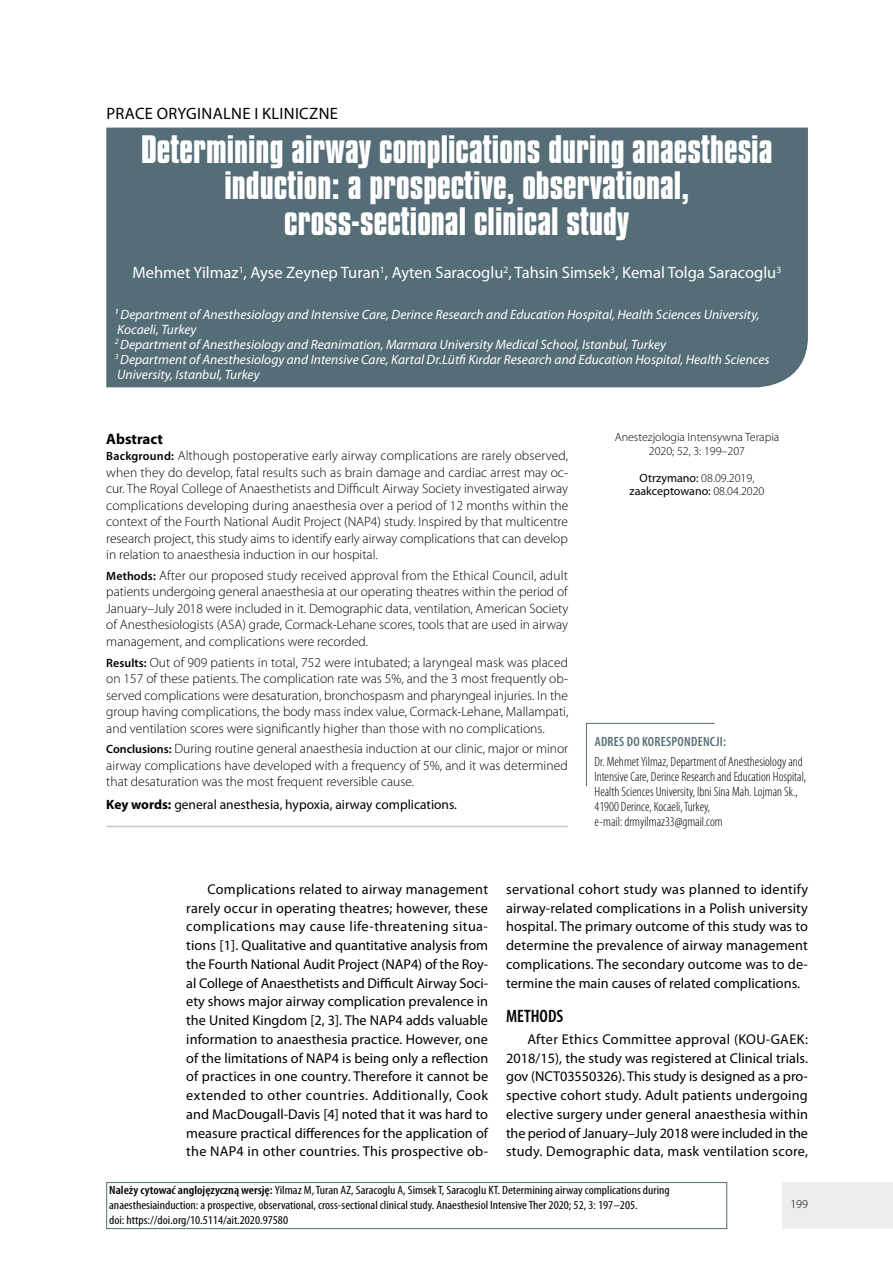
<style>
.page{position:relative;width:893px;height:1263px;background:#fff}
.page>*{position:absolute;margin:0;border:0;box-sizing:border-box;transform-origin:0 0}
.t1{font:700 33px/36px "Compacta PL";color:#fff;text-align:center}
.t2{font:600 condensed 18px "Myriad Pro";color:#000}
.t3{font:16.5px "Myriad Pro";color:#fff}
.t4{font:16.5px "Myriad Pro";letter-spacing:.02em;color:#000}
.t5{font:700 15px "Myriad Pro";color:#000}
.t6{font:14.25px/18.8px "Myriad Pro";letter-spacing:.01em;color:#000;text-align:justify}
.t7{font:300 13.5px/16.5px "Myriad Pro";color:#000;text-align:justify}
.t8{font:italic 13.5px/15px "Myriad Pro";color:#fff}
.t9{font:300 condensed 13.5px/15px "Myriad Pro";color:#000}
.t10{font:13.5px "Myriad Pro";color:#000}
.t11{font:600 condensed 13.5px "Myriad Pro";letter-spacing:.02em;color:#556d76}
.t12{font:condensed 12px/15px "Myriad Pro";color:#000;scale:1.1 1}
.t13{font:300 12px/13.5px "Myriad Pro";color:#000;text-align:center}
.t14{font:12px/13.5px "Myriad Pro";color:#000;text-align:center}
.s1{font-weight:600;font-size:12px}
.s2{font-weight:700}
.s3{font-weight:300}
.s4{font-weight:600}
</style>
<div class="page">
<div style="left:782px;top:1182px;width:111px;height:47px;background:#ededed"></div>
<div style="left:106px;top:128px;width:702px;height:259px;background:#556d76"></div>
<svg style="left:586px;top:723px;width:129px;height:64px"></svg>
<hr style="left:106px;top:826px;width:462px;height:1px;background:#c6c6c6">
<div style="left:106px;top:1182px;width:621px;height:47px;border:1px solid #556d76"></div>
<p class="t4" style="left:106px;top:103px;width:233px">PRACE ORYGINALNE I KLINICZNE</p>
<h1 class="t1" style="left:141px;top:132px;width:633px">Determining airway complications during anaesthesia induction: a prospective, observational, cross-sectional clinical study</h1>
<p class="t3" style="left:132px;top:263px;width:650px">Mehmet Yilmaz<sup>1</sup>, Ayse Zeynep Turan<sup>1</sup>, Ayten Saracoglu<sup>2</sup>, Tahsin Simsek<sup>3</sup>, Kemal Tolga Saracoglu<sup>3</sup></p>
<p class="t8" style="left:115px;top:307px;width:656px"><sup>1</sup> Department of Anesthesiology and Intensive Care, Derince Research and Education Hospital, Health Sciences University, Kocaeli, Turkey<br><sup>2</sup> Department of Anesthesiology and Reanimation, Marmara University Medical School, Istanbul, Turkey<br><sup>3</sup> Department of Anesthesiology and Intensive Care, Kartal Dr.Lütfi Kırdar Research and Education Hospital, Health Sciences University, Istanbul, Turkey</p>
<p class="t5" style="left:106px;top:429px;width:58px">Abstract</p>
<p class="t7" style="left:106px;top:447px;width:463px"><span class="s1">Background:</span> Although postoperative early airway complications are rarely observed, when they do develop, fatal results such as brain damage and cardiac arrest may oc&shy;cur. The Royal College of Anaesthetists and Difficult Airway Society investigated airway complications developing during anaesthesia over a period of 12 months within the context of the Fourth National Audit Project (NAP4) study. Inspired by that multicentre research project, this study aims to identify early airway complications that can develop in relation to anaesthesia induction in our hospital.</p>
<p class="t7" style="left:106px;top:567px;width:464px"><span class="s1">Methods:</span> After our proposed study received approval from the Ethical Council, adult patients undergoing general anaesthesia at our operating theatres within the period of January–July 2018 were included in it. Demographic data, ventilation, American Society of Anesthesiologists (ASA) grade, Cormack-Lehane scores, tools that are used in airway management, and complications were recorded.</p>
<p class="t7" style="left:106px;top:654px;width:464px"><span class="s1">Results:</span> Out of 909 patients in total, 752 were intubated; a laryngeal mask was placed on 157 of these patients. The complication rate was 5%, and the 3 most frequently ob&shy;served complications were desaturation, bronchospasm and pharyngeal injuries. In the group having complications, the body mass index value, Cormack-Lehane, Mallampati, and ventilation scores were significantly higher than those with no complications.</p>
<p class="t7" style="left:106px;top:740px;width:463px"><span class="s1">Conclusions:</span> During routine general anaesthesia induction at our clinic, major or minor airway complications have developed with a frequency of 5%, and it was determined that desaturation was the most frequent reversible cause.</p>
<p class="t10" style="left:106px;top:796px;width:352px"><span class="s2">Key words:</span> general anesthesia, hypoxia, airway complications.</p>
<p class="t13" style="left:615px;top:430px;width:166px">Anestezjologia Intensywna Terapia<br>2020; 52, 3: 199–207</p>
<p class="t14" style="left:630px;top:471px;width:136px">Otrzymano: <span class="s3">08.09.2019, </span>zaakceptowano: <span class="s3">08.04.2020</span></p>
<p class="t11" style="left:595px;top:734px;width:133px">ADRES DO KORESPONDENCJI:</p>
<p class="t9" style="left:595px;top:754px;width:213px">Dr. Mehmet Yilmaz, Department of Anesthesiology and Intensive Care, Derince Research and Education Hospital, Health Sciences University, Ibni Sina Mah. Lojman Sk., 41900 Derince, Kocaeli, Turkey,<br>e-mail: drmyilmaz33@gmail.com</p>
<p class="t6" style="left:186px;top:879px;width:303px;text-indent:21px">Complications related to airway management rarely occur in operating theatres; however, these complications may cause life-threatening situa&shy;tions [1]. Qualitative and quantitative analysis from the Fourth National Audit Project (NAP4) of the Roy&shy;al College of Anaesthetists and Difficult Airway Soci&shy;ety shows major airway complication prevalence in the United Kingdom [2, 3]. The NAP4 adds valuable information to anaesthesia practice. However, one of the limitations of NAP4 is being only a reflection of practices in one country. Therefore it cannot be extended to other countries. Additionally, Cook and MacDougall-Davis [4] noted that it was hard to measure practical differences for the application of the NAP4 in other countries. This prospective ob-</p>
<p class="t6" style="left:506px;top:879px;width:303px">servational cohort study was planned to identify airway-related complications in a Polish university hospital. The primary outcome of this study was to determine the prevalence of airway management complications. The secondary outcome was to de&shy;termine the main causes of related complications.</p>
<h2 class="t2" style="left:506px;top:1005px;width:59px">METHODS</h2>
<p class="t6" style="left:506px;top:1029px;width:303px;text-indent:21px">After Ethics Committee approval (KOU-GAEK:<br>2018/15), the study was registered at Clinical trials. gov (NCT03550326). This study is designed as a pro&shy;spective cohort study. Adult patients undergoing elective surgery under general anaesthesia within the period of January–July 2018 were included in the study. Demographic data, mask ventilation score,</p>
<p class="t12" style="left:109px;top:1182px;width:511px"><span class="s4">Należy cytować anglojęzyczną wersję:</span> Yilmaz M, Turan AZ, Saracoglu A, Simsek T, Saracoglu KT. Determining airway complications during anaesthesiainduction: a prospective, observational, cross-sectional clinical study. Anaesthesiol Intensive Ther 2020; 52, 3: 197–205.<br>doi: https://doi.org/10.5114/ait.2020.97580</p>
<p class="t13" style="left:790px;top:1197px;width:19px">199</p>
</div>
